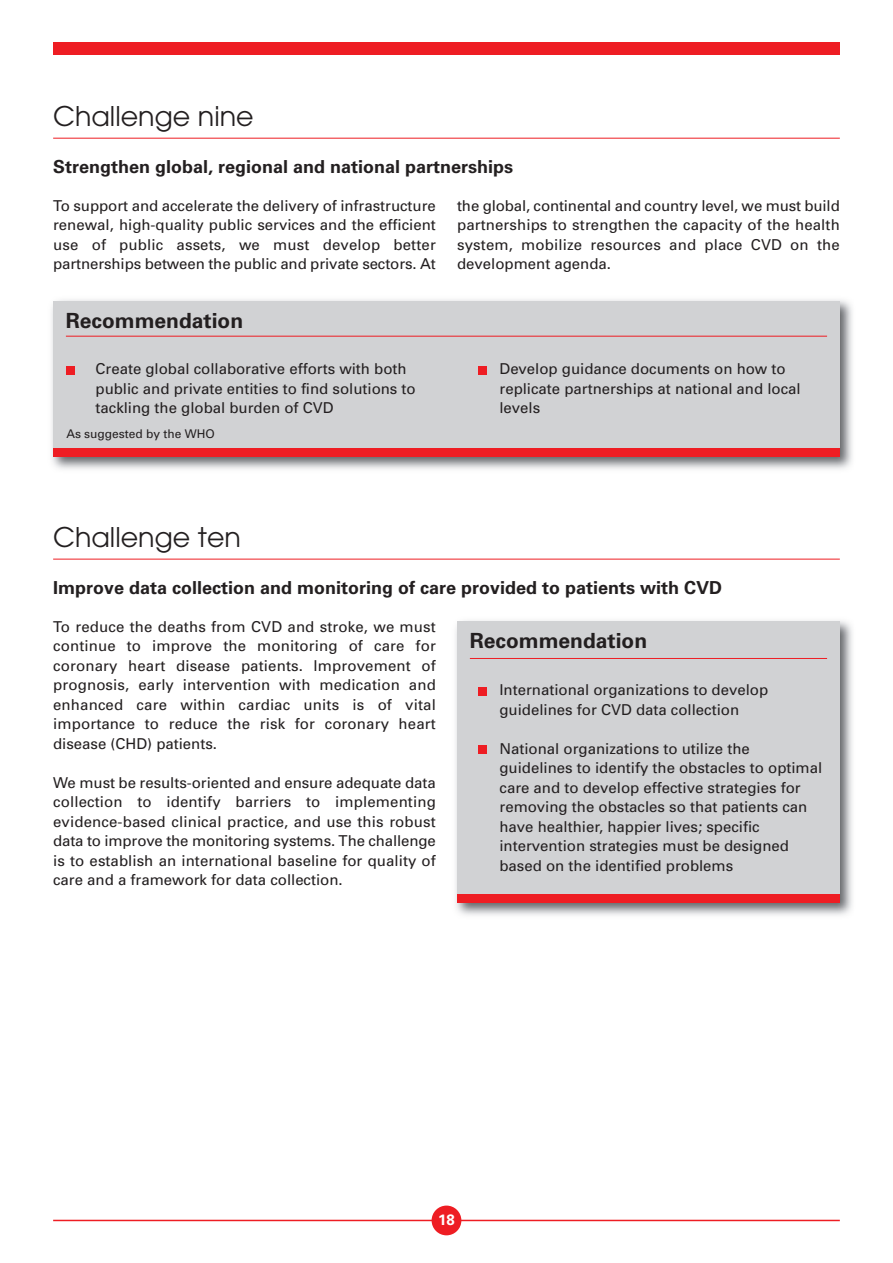
<style>
.page{position:relative;width:893px;height:1263px;background:#fff}
.page>*{position:absolute;margin:0;border:0;box-sizing:border-box;transform-origin:0 0}
.t1{font:27px "Avant Garde";color:#231f20}
.t2{font:700 21px "Univers";color:#231f20}
.t3{font:700 18px "Univers";color:#231f20}
.t4{font:15px/19.5px "Univers";color:#231f20;text-align:justify}
.t5{font:700 15px "Univers";color:#fff}
.t6{font:12px "Univers";color:#231f20}
</style>
<div class="page">
<img style="left:455px;top:620px;width:398px;height:296px">
<div style="left:457px;top:621px;width:383px;height:281px;background:#d1d2d4"></div>
<hr style="left:53px;top:1220px;width:787px;height:1px;background:#ee1d23">
<div style="left:432px;top:1205px;width:29px;height:30px;background:#ee1d23;border-radius:50%"></div>
<div style="left:53px;top:43px;width:787px;height:12px;background:#ee1d23"></div>
<hr style="left:53px;top:138px;width:787px;height:1px;background:#ee1d23">
<hr style="left:470px;top:658px;width:357px;height:1px;background:#ee1d23">
<div style="left:478px;top:745px;width:9px;height:9px;background:#ee1d23"></div>
<div style="left:478px;top:687px;width:9px;height:8px;background:#ee1d23"></div>
<hr style="left:53px;top:559px;width:787px;height:1px;background:#ee1d23">
<img style="left:51px;top:299px;width:802px;height:170px">
<div style="left:53px;top:301px;width:787px;height:155px;background:#d1d2d4"></div>
<div style="left:66px;top:366px;width:8px;height:8px;background:#ee1d23"></div>
<div style="left:478px;top:366px;width:9px;height:8px;background:#ee1d23"></div>
<hr style="left:66px;top:336px;width:761px;height:1px;background:#ee1d23">
<div style="left:53px;top:449px;width:787px;height:8px;background:#ee1d23"></div>
<div style="left:457px;top:894px;width:383px;height:8px;background:#ee1d23"></div>
<h1 class="t1" style="left:53px;top:106px;width:202px">Challenge nine</h1>
<p class="t3" style="left:53px;top:156px;width:462px">Strengthen global, regional and national partnerships</p>
<p class="t4" style="left:53px;top:197px;width:384px">To support and accelerate the delivery of infrastructure renewal, high-quality public services and the efficient use of public assets, we must develop better partnerships between the public and private sectors. At</p>
<p class="t4" style="left:457px;top:197px;width:384px">the global, continental and country level, we must build partnerships to strengthen the capacity of the health system, mobilize resources and place CVD on the development agenda.</p>
<h2 class="t2" style="left:66px;top:308px;width:179px">Recommendation</h2>
<p class="t4" style="left:96px;top:361px;width:322px;text-align:left">Create global collaborative efforts with both public and private entities to find solutions to tackling the global burden of CVD</p>
<p class="t4" style="left:499px;top:361px;width:303px;text-align:left">Develop guidance documents on how to replicate partnerships at national and local levels</p>
<p class="t6" style="left:66px;top:430px;width:150px">As suggested by the WHO</p>
<h1 class="t1" style="left:53px;top:527px;width:189px">Challenge ten</h1>
<p class="t3" style="left:53px;top:577px;width:671px">Improve data collection and monitoring of care provided to patients with CVD</p>
<p class="t4" style="left:53px;top:618px;width:384px">To reduce the deaths from CVD and stroke, we must continue to improve the monitoring of care for coronary heart disease patients. Improvement of prognosis, early intervention with medication and enhanced care within cardiac units is of vital importance to reduce the risk for coronary heart disease (CHD) patients.</p>
<p class="t4" style="left:53px;top:774px;width:384px">We must be results-oriented and ensure adequate data collection to identify barriers to implementing evidence-based clinical practice, and use this robust data to improve the monitoring systems. The challenge is to establish an international baseline for quality of care and a framework for data collection.</p>
<h2 class="t2" style="left:470px;top:628px;width:179px">Recommendation</h2>
<p class="t4" style="left:499px;top:682px;width:270px">International organizations to develop guidelines for CVD data collection</p>
<p class="t4" style="left:499px;top:740px;width:324px;text-align:left">National organizations to utilize the guidelines to identify the obstacles to optimal care and to develop effective strategies for removing the obstacles so that patients can have healthier, happier lives; specific intervention strategies must be designed based on the identified problems</p>
<p class="t5" style="left:438px;top:1211px;width:18px">18</p>
</div>
